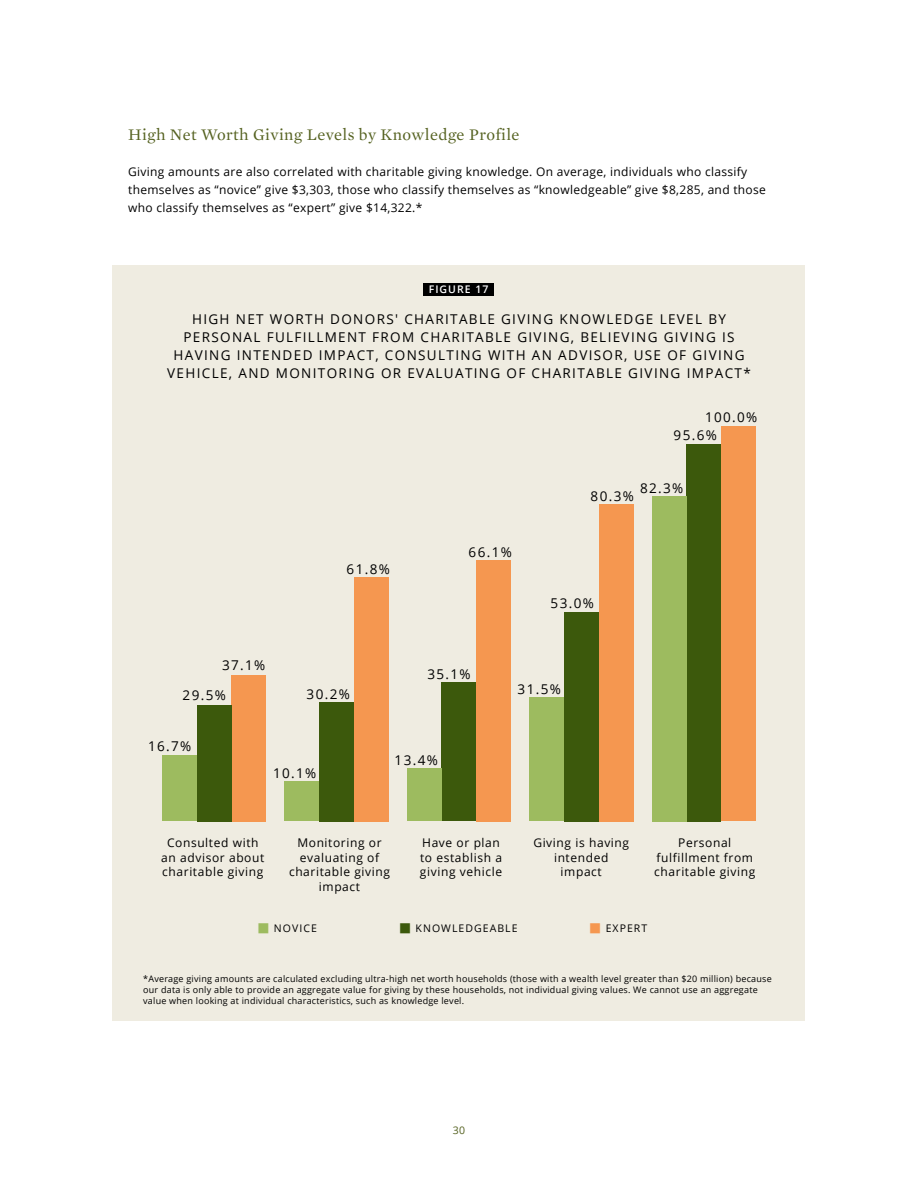
<style>
.page{position:relative;width:918px;height:1188px;background:#fff}
.page>*{position:absolute;margin:0;border:0;box-sizing:border-box;transform-origin:0 0}
.t1{font:16.5px "Mercury Text G1 Roman";letter-spacing:.025em;color:#556221}
.t2{font:13.5px/18px "Open Sans";letter-spacing:.1em;color:#000;text-align:center}
.t3{font:12px/18px "Open Sans";letter-spacing:.025em;color:#000}
.t4{font:12px/14.4px "Open Sans";letter-spacing:.05em;color:#000;text-align:center}
.t5{font:10.5px "Open Sans";letter-spacing:.1em;color:#000}
.t6{font:600 10.5px "Open Sans";letter-spacing:.1em;color:#fff}
.t7{font:10.5px "Open Sans";color:#556221}
.t8{font:9px/10.8px "Open Sans";letter-spacing:.025em;color:#000}
.s1{font-family:"Minion Pro";font-size:34.5px;color:#9dbb5f}
.s2{font-family:"Minion Pro";font-size:34.5px;color:#3c590c}
.s3{font-family:"Minion Pro";font-size:34.5px;color:#f59750}
</style>
<div class="page">
<div style="left:112px;top:266px;width:694px;height:756px;background:#efece1"></div>
<div style="left:424px;top:284px;width:70px;height:12px;background:#000"></div>
<div style="left:231px;top:675px;width:35px;height:146px;background:#f59750"></div>
<div style="left:354px;top:577px;width:35px;height:244px;background:#f59750"></div>
<div style="left:476px;top:560px;width:35px;height:261px;background:#f59750"></div>
<div style="left:599px;top:504px;width:35px;height:317px;background:#f59750"></div>
<div style="left:721px;top:426px;width:35px;height:395px;background:#f59750"></div>
<div style="left:197px;top:705px;width:34px;height:116px;background:#3c590c"></div>
<div style="left:319px;top:702px;width:35px;height:119px;background:#3c590c"></div>
<div style="left:442px;top:683px;width:34px;height:138px;background:#3c590c"></div>
<div style="left:564px;top:612px;width:35px;height:209px;background:#3c590c"></div>
<div style="left:687px;top:444px;width:34px;height:377px;background:#3c590c"></div>
<div style="left:162px;top:755px;width:35px;height:66px;background:#9dbb5f"></div>
<div style="left:284px;top:781px;width:35px;height:40px;background:#9dbb5f"></div>
<div style="left:407px;top:768px;width:35px;height:53px;background:#9dbb5f"></div>
<div style="left:529px;top:698px;width:35px;height:123px;background:#9dbb5f"></div>
<div style="left:652px;top:496px;width:35px;height:325px;background:#9dbb5f"></div>
<h1 class="t1" style="left:128px;top:124px;width:393px">High Net Worth Giving Levels by Knowledge Profile</h1>
<p class="t3" style="left:128px;top:162px;width:639px">Giving amounts are also correlated with charitable giving knowledge. On average, individuals who classify themselves as “novice” give $3,303, those who classify themselves as “knowledgeable” give $8,285, and those who classify themselves as “expert” give $14,322.*</p>
<p class="t6" style="left:429px;top:282px;width:61px">FIGURE 17</p>
<p class="t2" style="left:167px;top:310px;width:585px">HIGH NET WORTH DONORS' CHARITABLE GIVING KNOWLEDGE LEVEL BY PERSONAL FULFILLMENT FROM CHARITABLE GIVING, BELIEVING GIVING IS HAVING INTENDED IMPACT, CONSULTING WITH AN ADVISOR, USE OF GIVING VEHICLE, AND MONITORING OR EVALUATING OF CHARITABLE GIVING IMPACT*</p>
<h2 class="t2" style="left:705px;top:408px;width:54px">100.0%</h2>
<h2 class="t2" style="left:674px;top:426px;width:45px">95.6%</h2>
<h2 class="t2" style="left:222px;top:655px;width:45px">37.1%</h2>
<h2 class="t2" style="left:347px;top:559px;width:45px">61.8%</h2>
<h2 class="t2" style="left:183px;top:686px;width:45px">29.5%</h2>
<h2 class="t2" style="left:307px;top:685px;width:45px">30.2%</h2>
<h2 class="t2" style="left:148px;top:737px;width:45px">16.7%</h2>
<h2 class="t2" style="left:469px;top:543px;width:45px">66.1%</h2>
<h2 class="t2" style="left:427px;top:664px;width:45px">35.1%</h2>
<h2 class="t2" style="left:640px;top:478px;width:45px">82.3%</h2>
<h2 class="t2" style="left:591px;top:487px;width:45px">80.3%</h2>
<h2 class="t2" style="left:551px;top:594px;width:45px">53.0%</h2>
<h2 class="t2" style="left:518px;top:679px;width:45px">31.5%</h2>
<h2 class="t2" style="left:273px;top:763px;width:45px">10.1%</h2>
<h2 class="t2" style="left:395px;top:751px;width:45px">13.4%</h2>
<h3 class="t4" style="left:161px;top:835px;width:105px">Consulted with an advisor about charitable giving</h3>
<h3 class="t4" style="left:289px;top:835px;width:103px">Monitoring or evaluating of charitable giving impact</h3>
<h3 class="t4" style="left:420px;top:835px;width:84px;text-align:left">Have or plan to establish a giving vehicle</h3>
<h3 class="t4" style="left:533px;top:835px;width:97px">Giving is having intended impact</h3>
<h3 class="t4" style="left:654px;top:835px;width:103px">Personal fulfillment from charitable giving</h3>
<p class="t5" style="left:256px;top:920px;width:62px"><span class="s1">■</span> NOVICE</p>
<p class="t5" style="left:398px;top:920px;width:121px"><span class="s2">■</span> KNOWLEDGEABLE</p>
<p class="t5" style="left:588px;top:920px;width:61px"><span class="s3">■</span> EXPERT</p>
<p class="t8" style="left:143px;top:973px;width:630px">*Average giving amounts are calculated excluding ultra-high net worth households (those with a wealth level greater than $20 million) because our data is only able to provide an aggregate value for giving by these households, not individual giving values. We cannot use an aggregate value when looking at individual characteristics, such as knowledge level.</p>
<p class="t7" style="left:453px;top:1123px;width:14px">30</p>
</div>
